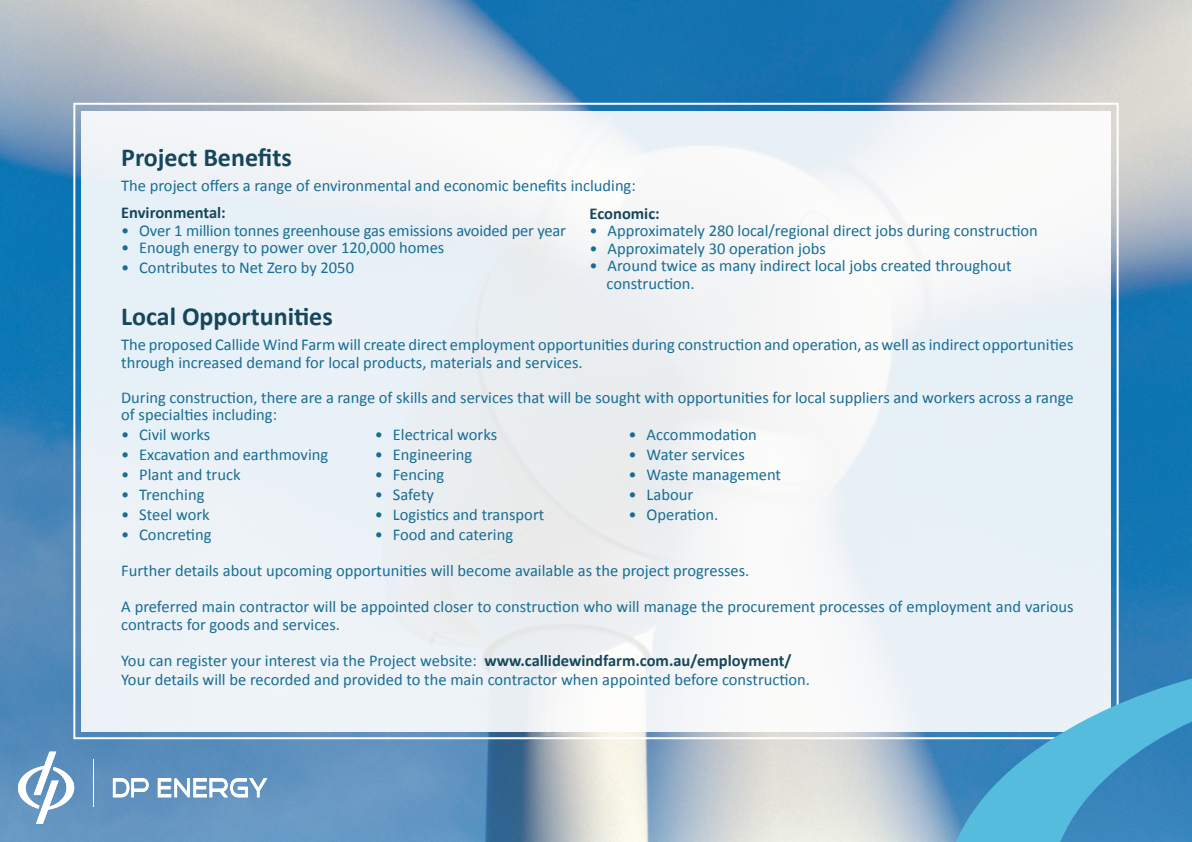
<style>
.page{position:relative;width:1192px;height:842px;background:#fff}
.page>*{position:absolute;margin:0;border:0;box-sizing:border-box;transform-origin:0 0}
.t1{font:700 26px "Calibri";color:#16465b}
.t2{font:16.5px/17.5px "Calibri";color:#186d95}
.t3{font:700 16.5px "Calibri";color:#16465b}
.s1{font-weight:700;color:#16465b}
</style>
<div class="page">
<img style="left:0;top:0;width:1192px;height:842px">
<div style="left:81px;top:111px;width:1030px;height:620px;background:linear-gradient(to right,#eaf0f5,#f3f5f7)"></div>
<svg style="left:935px;top:500px;width:257px;height:342px;background:#8bbedb"></svg>
<svg style="left:18px;top:752px;width:56px;height:72px"></svg>
<hr style="left:93px;top:759px;width:1px;height:48px;background:#fff">
<svg style="left:113px;top:778px;width:36px;height:19px"></svg>
<svg style="left:158px;top:778px;width:109px;height:19px"></svg>
<h1 class="t1" style="left:121px;top:141px;width:172px">Project Benefits</h1>
<p class="t2" style="left:121px;top:175px;width:516px">The project offers a range of environmental and economic benefits including:</p>
<p class="t3" style="left:121px;top:202px;width:106px">Environmental:</p>
<p class="t2" style="left:121px;top:220px;width:446px">• Over 1 million tonnes greenhouse gas emissions avoided per year</p>
<p class="t2" style="left:121px;top:238px;width:325px">• Enough energy to power over 120,000 homes</p>
<p class="t2" style="left:121px;top:258px;width:234px">• Contributes to Net Zero by 2050</p>
<h1 class="t1" style="left:121px;top:301px;width:213px">Local Opportunities</h1>
<p class="t2" style="left:121px;top:335px;width:954px">The proposed Callide Wind Farm will create direct employment opportunities during construction and operation, as well as indirect opportunities through increased demand for local products, materials and services.</p>
<p class="t2" style="left:121px;top:388px;width:954px">During construction, there are a range of skills and services that will be sought with opportunities for local suppliers and workers across a range of specialties including:</p>
<p class="t3" style="left:590px;top:203px;width:72px">Economic:</p>
<p class="t2" style="left:590px;top:221px;width:450px">• Approximately 280 local/regional direct jobs during construction</p>
<p class="t2" style="left:590px;top:239px;width:238px">• Approximately 30 operation jobs</p>
<p class="t2" style="left:607px;top:256px;width:407px;text-indent:-17px">• Around twice as many indirect local jobs created throughout construction.</p>
<p class="t2" style="left:121px;top:425px;width:91px">• Civil works</p>
<p class="t2" style="left:121px;top:445px;width:209px">• Excavation and earthmoving</p>
<p class="t2" style="left:121px;top:465px;width:121px">• Plant and truck</p>
<p class="t2" style="left:121px;top:485px;width:85px">• Trenching</p>
<p class="t2" style="left:121px;top:505px;width:90px">• Steel work</p>
<p class="t2" style="left:121px;top:524px;width:92px">• Concreting</p>
<p class="t2" style="left:375px;top:425px;width:124px">• Electrical works</p>
<p class="t2" style="left:375px;top:445px;width:99px">• Engineering</p>
<p class="t2" style="left:375px;top:465px;width:71px">• Fencing</p>
<p class="t2" style="left:375px;top:485px;width:61px">• Safety</p>
<p class="t2" style="left:375px;top:505px;width:171px">• Logistics and transport</p>
<p class="t2" style="left:375px;top:524px;width:140px">• Food and catering</p>
<p class="t2" style="left:629px;top:425px;width:130px">• Accommodation</p>
<p class="t2" style="left:629px;top:445px;width:118px">• Water services</p>
<p class="t2" style="left:629px;top:465px;width:154px">• Waste management</p>
<p class="t2" style="left:629px;top:485px;width:66px">• Labour</p>
<p class="t2" style="left:629px;top:505px;width:91px">• Operation.</p>
<p class="t2" style="left:121px;top:552px;width:954px;line-height:36px">Further details about upcoming opportunities will become available as the project progresses.<br>A preferred main contractor will be appointed closer to construction who will manage the procurement processes of employment and various</p>
<p class="t2" style="left:121px;top:606px;width:672px;line-height:36px">contracts for goods and services.<br>You can register your interest via the Project website: <span class="s1">www.callidewindfarm.com.au/employment/</span></p>
<p class="t2" style="left:121px;top:670px;width:690px">Your details will be recorded and provided to the main contractor when appointed before construction.</p>
</div>
